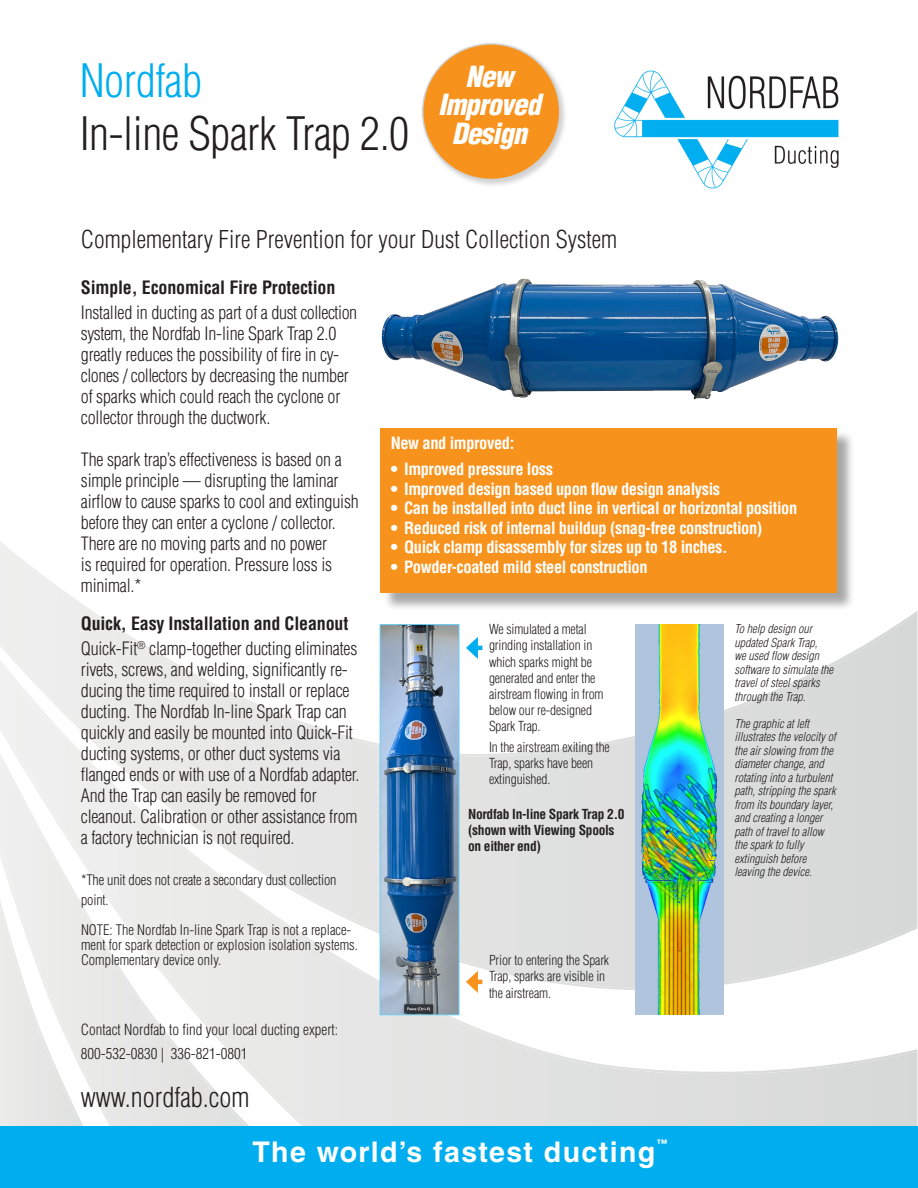
<style>
.page{position:relative;width:918px;height:1188px;background:#fff}
.page>*{position:absolute;margin:0;border:0;box-sizing:border-box;transform-origin:0 0}
.Rubrik_Grå_Nordfab{font:300 condensed 45px "Helvetica LT Std";letter-spacing:-.01em;color:#231f20}
.Rubrik_Orange_Nordfab{font:300 condensed 45px "Helvetica LT Std";letter-spacing:-.01em;color:#00aeef}
.Mellanrubrik_Vit_Bold_Nordfab{font:700 28.5px "Helvetica LT Std";letter-spacing:.05em;color:#fff}
.Tabell_text_under{font:italic 900 condensed 28.35px/28.3px "Helvetica LT Std";letter-spacing:-.025em;color:#fff;text-align:center}
.Produkt_Rubrik{font:300 condensed 27px "Helvetica LT Std";color:#231f20}
.Produkt_Rubrik-2{font:300 condensed 24px "Helvetica LT Std";color:#231f20}
.Produkt_Bröd{font:300 condensed 18px/21px "Helvetica LT Std";letter-spacing:-.01em;color:#231f20}
.bröd_baksida{font:300 condensed 18px/21px "Helvetica LT Std";letter-spacing:-.01em;color:#231f20}
.Produkt_Mellanrubrik{font:700 condensed 18px "Helvetica LT Std";letter-spacing:-.01em;color:#231f20}
.Tabell_text_under-2{font:700 condensed 16.5px "Helvetica LT Std";letter-spacing:-.025em;color:#fff}
.Produkt_Rubrik-3{font:300 condensed 15px "Helvetica LT Std";color:#231f20}
.bröd_baksida-2{font:300 condensed 14.25px/15px "Helvetica LT Std";color:#231f20}
.Produkt_Mellanrubrik-2{font:300 condensed 13.5px/16.2px "Helvetica LT Std";letter-spacing:-.01em;color:#231f20}
.Produkt_Mellanrubrik-3{font:700 condensed 13.5px/16.2px "Helvetica LT Std";letter-spacing:-.025em;color:#231f20}
.Tabell_text_under-3{font:italic 300 condensed 12px/13.5px "Helvetica LT Std";color:#231f20}
.Mellanrubrik_Vit_Bold_Nordfab-2{font:700 10.5px "Helvetica LT Std";color:#fff}
</style>
<div class="page">
<svg style="left:0;top:994px;width:917px;height:133px"></svg>
<svg style="left:0;top:544px;width:917px;height:450px"></svg>
<div style="left:0;top:1127px;width:918px;height:61px;background:#00aeef"></div>
<img style="left:614px;top:70px;width:225px;height:118px">
<div style="left:383px;top:430px;width:473px;height:181px;background:#231f20;opacity:.4"></div>
<div style="left:380px;top:428px;width:457px;height:165px;background:#f7931d"></div>
<div style="left:420px;top:42px;width:148px;height:146px;background:#231f20;opacity:.2"></div>
<div style="left:423px;top:44px;width:137px;height:135px;background:#f7931d;border-radius:50%"></div>
<img style="left:381px;top:278px;width:458px;height:122px">
<img style="left:382px;top:626px;width:75px;height:387px">
<div style="left:380px;top:624px;width:79px;height:391px;border:1px solid #6bcff6"></div>
<svg style="left:466px;top:971px;width:16px;height:22px"></svg>
<svg style="left:466px;top:637px;width:16px;height:22px"></svg>
<img style="left:635px;top:624px;width:89px;height:390px">
<p class="Rubrik_Orange_Nordfab" style="left:80px;top:52px;width:124px">Nordfab</p>
<p class="Rubrik_Grå_Nordfab" style="left:80px;top:105px;width:331px">In-line Spark Trap 2.0</p>
<p class="Tabell_text_under" style="left:438px;top:63px;width:104px">New<br>Improved<br>Design</p>
<p class="Produkt_Rubrik-2" style="left:81px;top:224px;width:538px">Complementary Fire Prevention for your Dust Collection System</p>
<p class="Produkt_Mellanrubrik" style="left:81px;top:276px;width:256px">Simple, Economical Fire Protection</p>
<p class="Produkt_Bröd" style="left:81px;top:302px;width:278px">Installed in ducting as part of a dust collection system, the Nordfab In-line Spark Trap 2.0 greatly reduces the possibility of fire in cy&shy;clones / collectors by decreasing the number of sparks which could reach the cyclone or collector through the ductwork.</p>
<p class="Produkt_Bröd" style="left:81px;top:449px;width:279px">The spark trap’s effectiveness is based on a simple principle — disrupting the laminar airflow to cause sparks to cool and extinguish before they can enter a cyclone / collector.<br>There are no moving parts and no power<br>is required for operation. Pressure loss is minimal.*</p>
<p class="Produkt_Mellanrubrik" style="left:81px;top:612px;width:269px">Quick, Easy Installation and Cleanout</p>
<p class="bröd_baksida" style="left:81px;top:638px;width:280px">Quick-Fit<sup>®</sup> clamp-together ducting eliminates rivets, screws, and welding, significantly re&shy;ducing the time required to install or replace ducting. The Nordfab In-line Spark Trap can quickly and easily be mounted into Quick-Fit ducting systems, or other duct systems via flanged ends or with use of a Nordfab adapter.<br>And the Trap can easily be removed for cleanout. Calibration or other assistance from a factory technician is not required.</p>
<p class="bröd_baksida-2" style="left:81px;top:870px;width:257px;line-height:19.5px">*The unit does not create a secondary dust collection point.</p>
<p class="bröd_baksida-2" style="left:81px;top:922px;width:278px">NOTE: The Nordfab In-line Spark Trap is not a replace&shy;ment for spark detection or explosion isolation systems.<br>Complementary device only.</p>
<p class="Produkt_Rubrik-3" style="left:81px;top:1020px;width:259px">Contact Nordfab to find your local ducting expert:</p>
<p class="Produkt_Rubrik-3" style="left:81px;top:1044px;width:168px">800-532-0830 | 336-821-0801</p>
<p class="Produkt_Rubrik" style="left:81px;top:1080px;width:170px">www.nordfab.com</p>
<p class="Tabell_text_under-2" style="left:391px;top:433px;width:125px">New and improved:</p>
<p class="Tabell_text_under-2" style="left:391px;top:459px;width:164px">• Improved pressure loss</p>
<p class="Tabell_text_under-2" style="left:391px;top:478px;width:331px">• Improved design based upon flow design analysis</p>
<p class="Tabell_text_under-2" style="left:391px;top:498px;width:408px">• Can be installed into duct line in vertical or horizontal position</p>
<p class="Tabell_text_under-2" style="left:391px;top:517px;width:373px">• Reduced risk of internal buildup (snag-free construction)</p>
<p class="Tabell_text_under-2" style="left:391px;top:537px;width:338px">• Quick clamp disassembly for sizes up to 18 inches.</p>
<p class="Tabell_text_under-2" style="left:391px;top:556px;width:258px">• Powder-coated mild steel construction</p>
<p class="Produkt_Mellanrubrik-2" style="left:489px;top:621px;width:116px">We simulated a metal grinding installation in which sparks might be generated and enter the airstream flowing in from below our re-designed<br>Spark Trap.</p>
<p class="Produkt_Mellanrubrik-2" style="left:489px;top:739px;width:122px">In the airstream exiting the<br>Trap, sparks have been extinguished.</p>
<p class="Produkt_Mellanrubrik-3" style="left:468px;top:806px;width:158px">Nordfab In-line Spark Trap 2.0 (shown with Viewing Spools on either end)</p>
<p class="Produkt_Mellanrubrik-2" style="left:489px;top:952px;width:122px">Prior to entering the Spark<br>Trap, sparks are visible in the airstream.</p>
<p class="Tabell_text_under-3" style="left:734px;top:622px;width:100px">To help design our updated Spark Trap,<br>we used flow design software to simulate the travel of steel sparks through the Trap.</p>
<p class="Tabell_text_under-3" style="left:734px;top:717px;width:103px">The graphic at left illustrates the velocity of the air slowing from the diameter change, and rotating into a turbulent path, stripping the spark from its boundary layer, and creating a longer path of travel to allow the spark to fully extinguish before leaving the device.</p>
<p class="Mellanrubrik_Vit_Bold_Nordfab" style="left:252px;top:1135px;width:404px">The world’s fastest ducting</p>
<p class="Mellanrubrik_Vit_Bold_Nordfab-2" style="left:657px;top:1137px;width:12px">™</p>
</div>
